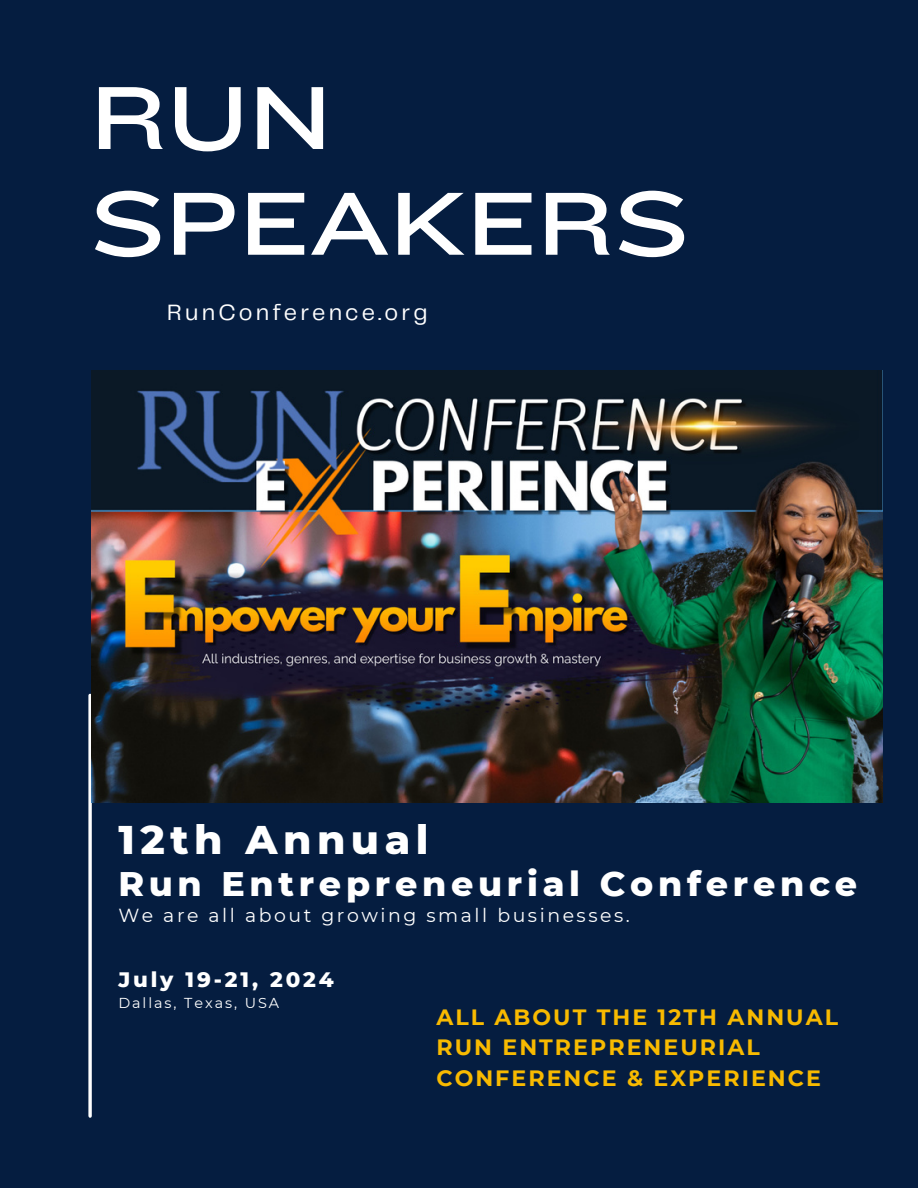
<style>
.page{position:relative;width:918px;height:1188px;background:#051d40}
.page>*{position:absolute;margin:0;border:0;box-sizing:border-box;transform-origin:0 0}
.t1{font:92.85px "Knockout 34";color:#fff}
.t2{font:800 40.8px "Montserrat";letter-spacing:.135em;color:#fff}
.t3{font:800 34.8px "Montserrat";letter-spacing:.135em;color:#fff}
.t4{font:22.95px "Telegraf";letter-spacing:.135em;color:#fff}
.t5{font:700 22.2px/30.3px "Montserrat";letter-spacing:.095em;color:#f8ba00}
.t6{font:800 21.3px "Montserrat";letter-spacing:.135em;color:#fff}
.t7{font:18.9px "Montserrat";letter-spacing:.135em;color:#fff}
.t8{font:14.4px "Montserrat";letter-spacing:.135em;color:#fff}
</style>
<div class="page">
<svg style="left:88px;top:695px;width:4px;height:421px;background:#cdd1d7"></svg>
<img style="left:92px;top:371px;width:791px;height:432px">
<p class="t1" style="left:90px;top:60px;width:243px">RUN</p>
<p class="t1" style="left:90px;top:166px;width:600px">SPEAKERS</p>
<p class="t4" style="left:167px;top:302px;width:262px">RunConference.org</p>
<p class="t2" style="left:118px;top:814px;width:312px">12th Annual</p>
<p class="t3" style="left:118px;top:862px;width:740px">Run Entrepreneurial Conference</p>
<p class="t7" style="left:118px;top:904px;width:513px">We are all about growing small businesses.</p>
<p class="t6" style="left:118px;top:966px;width:217px">July 19-21, 2024</p>
<p class="t8" style="left:118px;top:994px;width:162px">Dallas, Texas, USA</p>
<p class="t5" style="left:436px;top:1002px;width:403px">ALL ABOUT THE 12TH ANNUAL<br>RUN ENTREPRENEURIAL<br>CONFERENCE &amp; EXPERIENCE</p>
</div>
